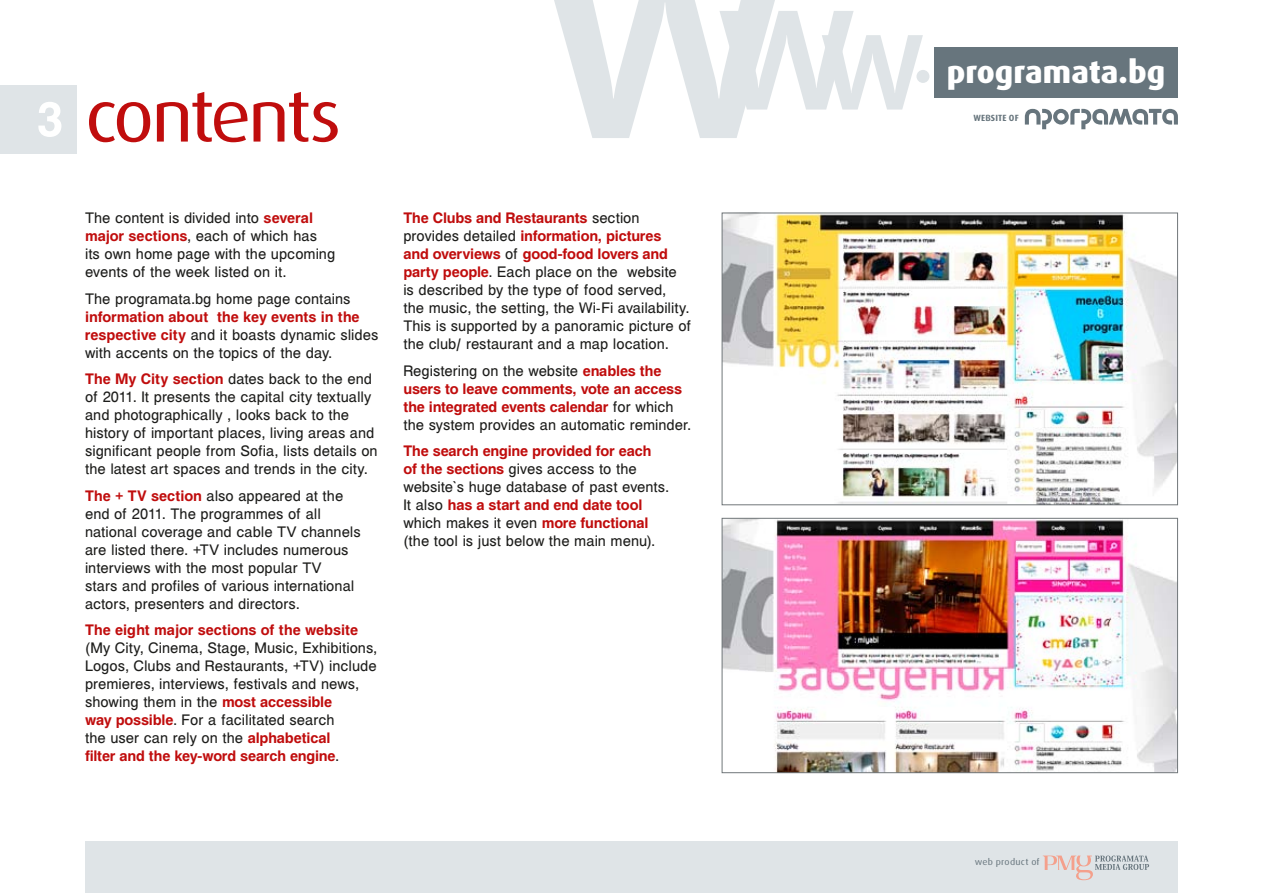
<style>
.page{position:relative;width:1263px;height:893px;background:#fff}
.page>*{position:absolute;margin:0;border:0;box-sizing:border-box;transform-origin:0 0}
.t1{font:500 333px "Hermes Bg";color:#dfe4e7}
.t2{font:72px "Hermes Bg";letter-spacing:-.05em;color:#c00d0d;scale:1.1 1}
.t3{font:900 54px "Hermes Bg";color:#dfe4e7}
.t4{font:700 54px "Helen Bg";color:#fff}
.t5{font:800 31.5px "Hermes Bg";color:#fff}
.t6{font:16.5px/18px "Helen Bg";color:#1d1d1b}
.t7{font:700 16.5px/18px "Helen Bg";letter-spacing:-.01em;color:#c00d0d}
.t8{font:9px "Hermes Bg";letter-spacing:.025em;color:#67757d;scale:1.1 1}
.t9{font:700 9px "Hermes Bg";letter-spacing:.015em;color:#67757d}
.s1{font-size:183px}
.s2{font-size:138px}
.s3{font-weight:700;color:#c00d0d}
.s4{font-weight:400;color:#1d1d1b}
</style>
<div class="page">
<div style="left:85px;top:842px;width:1093px;height:51px;background:#dfe4e7"></div>
<div style="left:934px;top:47px;width:244px;height:50px;background:#67757d"></div>
<svg style="left:1025px;top:109px;width:153px;height:20px"></svg>
<div style="left:0;top:85px;width:77px;height:68px;background:#dfe4e7"></div>
<svg style="left:1043px;top:855px;width:106px;height:25px"></svg>
<img style="left:721px;top:212px;width:457px;height:294px">
<img style="left:721px;top:518px;width:457px;height:255px">
<h3 class="t4" style="left:37px;top:98px;width:28px">3</h3>
<h2 class="t2" style="left:85px;top:77px;width:235px">contents</h2>
<h1 class="t1" style="left:533px;top:-163px;width:395px">w<span class="s1">w</span><span class="s2">w</span></h1>
<h3 class="t3" style="left:914px;top:32px;width:18px">.</h3>
<h3 class="t5" style="left:947px;top:54px;width:220px">programata.bg</h3>
<p class="t9" style="left:973px;top:113px;width:47px">WEBSITE OF</p>
<p class="t6" style="left:85px;top:210px;width:252px">The content is divided into <span class="s3">several major sections</span>, each of which has its own home page with the upcoming events of the week listed on it.</p>
<p class="t6" style="left:85px;top:290px;width:267px">The programata.bg home page contains</p>
<p class="t6" style="left:85px;top:308px;width:295px"><span class="s3">information about the key events in the respective city</span> and it boasts dynamic slides with accents on the topics of the day.</p>
<p class="t6" style="left:85px;top:371px;width:294px"><span class="s3">The My City section</span> dates back to the end of 2011. It presents the capital city textually and photographically , looks back to the history of important places, living areas and significant people from Sofia, lists details on the latest art spaces and trends in the city.</p>
<p class="t6" style="left:85px;top:487px;width:277px"><span class="s3">The + TV section</span> also appeared at the end of 2011. The programmes of all national coverage and cable TV channels are listed there. +TV includes numerous interviews with the most popular TV<br>stars and profiles of various international actors, presenters and directors.</p>
<p class="t7" style="left:85px;top:622px;width:275px">The eight major sections of the website</p>
<p class="t6" style="left:85px;top:640px;width:294px">(My City, Cinema, Stage, Music, Exhibitions, Logos, Clubs and Restaurants, +TV) include premieres, interviews, festivals and news, showing them in the <span class="s3">most accessible<br>way possible</span>. For a facilitated search<br>the user can rely on the <span class="s3">alphabetical<br>filter and the key-word search engine</span>.</p>
<p class="t6" style="left:403px;top:210px;width:290px"><span class="s3">The Clubs and Restaurants</span> section provides detailed <span class="s3">information, pictures<br>and overviews</span> of <span class="s3">good-food lovers and party people</span>. Each place on the website is described by the type of food served,<br>the music, the setting, the Wi-Fi availability.<br>This is supported by a panoramic picture of the club/ restaurant and a map location.</p>
<p class="t7" style="left:403px;top:362px;width:289px"><span class="s4">Registering on the website</span> enables the users to leave comments, vote an access the integrated events calendar <span class="s4">for which the system provides an automatic reminder.</span></p>
<p class="t6" style="left:403px;top:443px;width:267px"><span class="s3">The search engine provided for each<br>of the sections</span> gives access to the website`s huge database of past events.<br>It also <span class="s3">has a start and end date tool </span>which makes it even <span class="s3">more functional </span>(the tool is just below the main menu).</p>
<p class="t8" style="left:975px;top:857px;width:61px">web product of</p>
</div>
